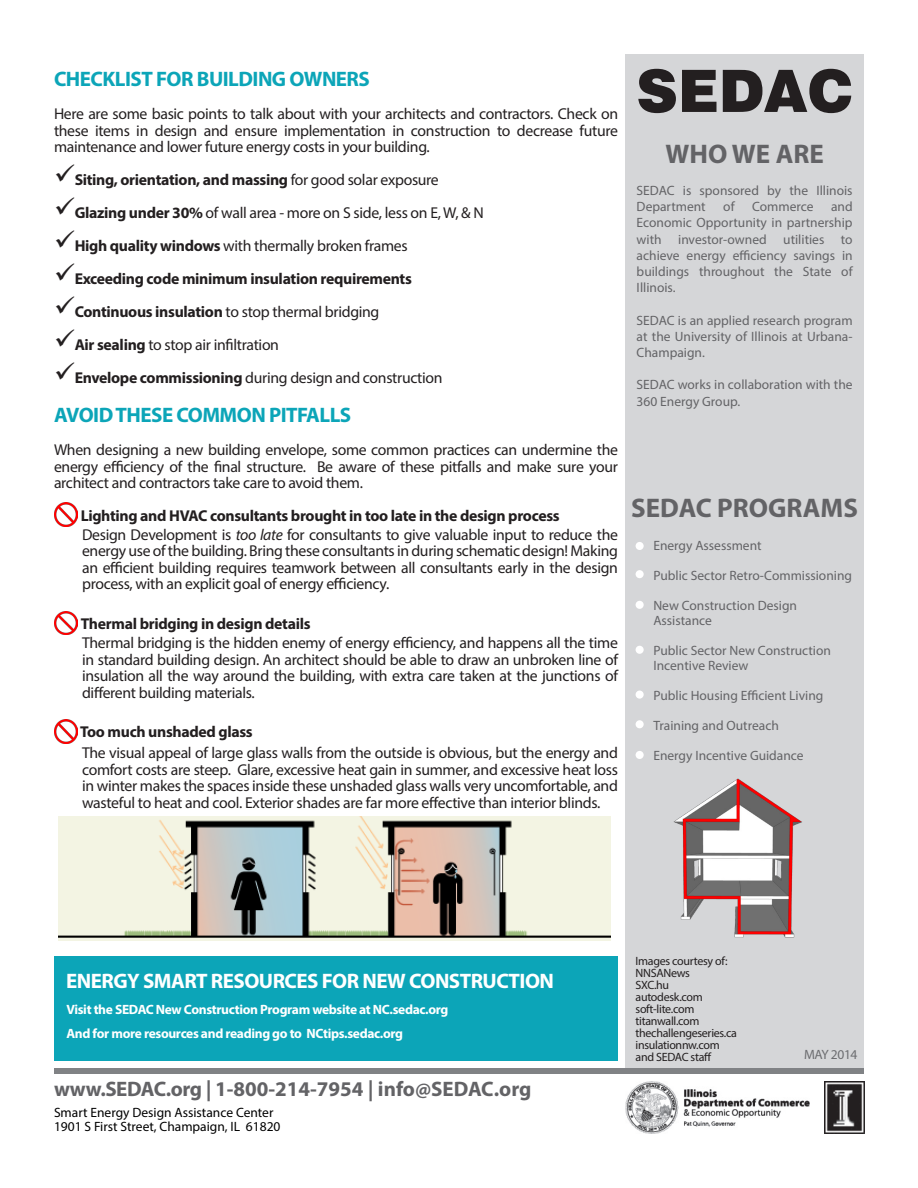
<style>
.page{position:relative;width:918px;height:1188px;background:#fff}
.page>*{position:absolute;margin:0;border:0;box-sizing:border-box;transform-origin:0 0}
.t1{font:900 58.5px "Swiss 721 BT";color:#231f20}
.t2{font:700 27px "Myriad Pro";color:#636366}
.t3{font:700 21px "Myriad Pro";letter-spacing:-.025em;color:#0ca5b8}
.t4{font:700 21px "Myriad Pro";color:#636366}
.t5{font:700 21px "Myriad Pro";letter-spacing:-.025em;color:#fff}
.t6{font:15.75px/16.5px "Myriad Pro";letter-spacing:-.02em;color:#231f20;text-align:justify}
.t7{font:700 15.75px "Myriad Pro";letter-spacing:-.02em;color:#231f20}
.t8{font:13.5px/16.2px "Myriad Pro";color:#636366}
.t9{font:700 13.5px "Myriad Pro";letter-spacing:-.025em;color:#fff}
.t10{font:13.5px/13.5px "Myriad Pro";color:#000}
.t11{font:13.5px "Myriad Pro";letter-spacing:-.025em;color:#6c6d70}
.t12{font:12px "Myriad Pro";letter-spacing:-.025em;color:#231f20}
.s1{font-weight:400}
.s2{font-weight:700}
.s3{font-style:italic}
</style>
<div class="page">
<img style="left:824px;top:1082px;width:40px;height:52px">
<div style="left:625px;top:54px;width:239px;height:1016px;background:#d5d6d8"></div>
<div style="left:636px;top:542px;width:8px;height:8px;background:#fff;border-radius:50%"></div>
<div style="left:636px;top:570px;width:8px;height:8px;background:#fff;border-radius:50%"></div>
<div style="left:636px;top:601px;width:8px;height:8px;background:#fff;border-radius:50%"></div>
<div style="left:636px;top:646px;width:8px;height:8px;background:#fff;border-radius:50%"></div>
<div style="left:636px;top:691px;width:8px;height:8px;background:#fff;border-radius:50%"></div>
<div style="left:636px;top:720px;width:8px;height:8px;background:#fff;border-radius:50%"></div>
<div style="left:636px;top:751px;width:8px;height:8px;background:#fff;border-radius:50%"></div>
<div style="left:54px;top:1068px;width:810px;height:5px;background:#808285"></div>
<img style="left:625px;top:1081px;width:185px;height:53px">
<img style="left:673px;top:778px;width:129px;height:160px">
<div style="left:54px;top:957px;width:564px;height:104px;background:#0ca5b8"></div>
<img style="left:59px;top:817px;width:551px;height:123px">
<img style="left:54px;top:503px;width:24px;height:23px">
<img style="left:54px;top:611px;width:24px;height:24px">
<img style="left:54px;top:719px;width:24px;height:24px">
<p class="t3" style="left:54px;top:65px;width:317px">CHECKLIST FOR BUILDING OWNERS</p>
<p class="t6" style="left:54px;top:105px;width:566px">Here are some basic points to talk about with your architects and contractors. Check on these items in design and ensure implementation in construction to decrease future maintenance and lower future energy costs in your building.</p>
<p class="t7" style="left:54px;top:170px;width:386px">✓Siting, orientation, and massing <span class="s1">for good solar exposure</span></p>
<p class="t6" style="left:54px;top:204px;width:431px">✓<span class="s2">Glazing under 30%</span> of wall area - more on S side, less on E, W, &amp; N</p>
<p class="t6" style="left:54px;top:237px;width:355px">✓<span class="s2">High quality windows</span> with thermally broken frames</p>
<p class="t7" style="left:54px;top:269px;width:359px">✓Exceeding code minimum insulation requirements</p>
<p class="t6" style="left:54px;top:303px;width:327px">✓<span class="s2">Continuous insulation</span> to stop thermal bridging</p>
<p class="t6" style="left:54px;top:336px;width:227px">✓<span class="s2">Air sealing</span> to stop air infiltration</p>
<p class="t6" style="left:54px;top:369px;width:390px">✓<span class="s2">Envelope commissioning</span> during design and construction</p>
<p class="t3" style="left:54px;top:401px;width:299px">AVOID THESE COMMON PITFALLS</p>
<p class="t6" style="left:54px;top:441px;width:566px">When designing a new building envelope, some common practices can undermine the energy efficiency of the final structure. Be aware of these pitfalls and make sure your architect and contractors take care to avoid them.</p>
<p class="t7" style="left:81px;top:506px;width:481px">Lighting and HVAC consultants brought in too late in the design process</p>
<p class="t6" style="left:82px;top:526px;width:537px">Design Development is <span class="s3">too late</span> for consultants to give valuable input to reduce the energy use of the building. Bring these consultants in during schematic design! Making an efficient building requires teamwork between all consultants early in the design process, with an explicit goal of energy efficiency.</p>
<p class="t7" style="left:81px;top:614px;width:231px">Thermal bridging in design details</p>
<p class="t6" style="left:82px;top:634px;width:537px">Thermal bridging is the hidden enemy of energy efficiency, and happens all the time in standard building design. An architect should be able to draw an unbroken line of insulation all the way around the building, with extra care taken at the junctions of different building materials.</p>
<p class="t7" style="left:80px;top:722px;width:174px">Too much unshaded glass</p>
<p class="t6" style="left:82px;top:744px;width:537px">The visual appeal of large glass walls from the outside is obvious, but the energy and comfort costs are steep. Glare, excessive heat gain in summer, and excessive heat loss in winter makes the spaces inside these unshaded glass walls very uncomfortable, and wasteful to heat and cool. Exterior shades are far more effective than interior blinds.</p>
<h1 class="t1" style="left:636px;top:56px;width:218px">SEDAC</h1>
<h2 class="t2" style="left:665px;top:136px;width:160px">WHO WE ARE</h2>
<p class="t8" style="left:637px;top:182px;width:217px">SEDAC is sponsored by the Illinois<br>Department</p>
<p class="t8" style="left:723px;top:198px;width:13px">of</p>
<p class="t8" style="left:752px;top:198px;width:63px">Commerce</p>
<p class="t8" style="left:637px;top:198px;width:218px;text-align:justify;text-indent:194px">and Economic Opportunity in partnership with investor-owned utilities to achieve energy efficiency savings in buildings throughout the State of Illinois.</p>
<p class="t8" style="left:637px;top:312px;width:217px;text-align:justify">SEDAC is an applied research program at the University of Illinois at Urbana-Champaign.</p>
<p class="t8" style="left:637px;top:376px;width:217px">SEDAC works in collaboration with the<br>360 Energy Group.</p>
<h2 class="t2" style="left:631px;top:490px;width:228px">SEDAC PROGRAMS</h2>
<p class="t8" style="left:653px;top:537px;width:110px">Energy Assessment</p>
<p class="t8" style="left:653px;top:567px;width:200px">Public Sector Retro-Commissioning</p>
<p class="t8" style="left:653px;top:598px;width:145px;line-height:15px">New Construction Design<br>Assistance</p>
<p class="t8" style="left:653px;top:643px;width:179px;line-height:15px">Public Sector New Construction<br>Incentive Review</p>
<p class="t8" style="left:653px;top:687px;width:172px">Public Housing Efficient Living</p>
<p class="t8" style="left:653px;top:717px;width:127px">Training and Outreach</p>
<p class="t8" style="left:653px;top:747px;width:152px">Energy Incentive Guidance</p>
<p class="t5" style="left:66px;top:968px;width:489px">ENERGY SMART RESOURCES FOR NEW CONSTRUCTION</p>
<p class="t9" style="left:67px;top:1001px;width:383px">Visit the SEDAC New Construction Program website at NC.sedac.org</p>
<p class="t9" style="left:67px;top:1025px;width:338px">And for more resources and reading go to NCtips.sedac.org</p>
<p class="t4" style="left:54px;top:1076px;width:479px">www.SEDAC.org | 1-800-214-7954 | info@SEDAC.org</p>
<p class="t10" style="left:54px;top:1106px;width:228px">Smart Energy Design Assistance Center<br>1901 S First Street, Champaign, IL 61820</p>
<p class="t12" style="left:636px;top:953px;width:93px">Images courtesy of:</p>
<p class="t12" style="left:636px;top:965px;width:56px">NNSANews</p>
<p class="t12" style="left:636px;top:977px;width:35px">SXC.hu</p>
<p class="t12" style="left:636px;top:989px;width:69px">autodesk.com</p>
<p class="t12" style="left:636px;top:1001px;width:60px">soft-lite.com</p>
<p class="t12" style="left:636px;top:1013px;width:65px">titanwall.com</p>
<p class="t12" style="left:636px;top:1025px;width:103px">thechallengeseries.ca</p>
<p class="t12" style="left:636px;top:1037px;width:86px">insulationnw.com</p>
<p class="t12" style="left:636px;top:1049px;width:78px">and SEDAC staff</p>
<p class="t11" style="left:804px;top:1046px;width:55px">MAY 2014</p>
</div>
